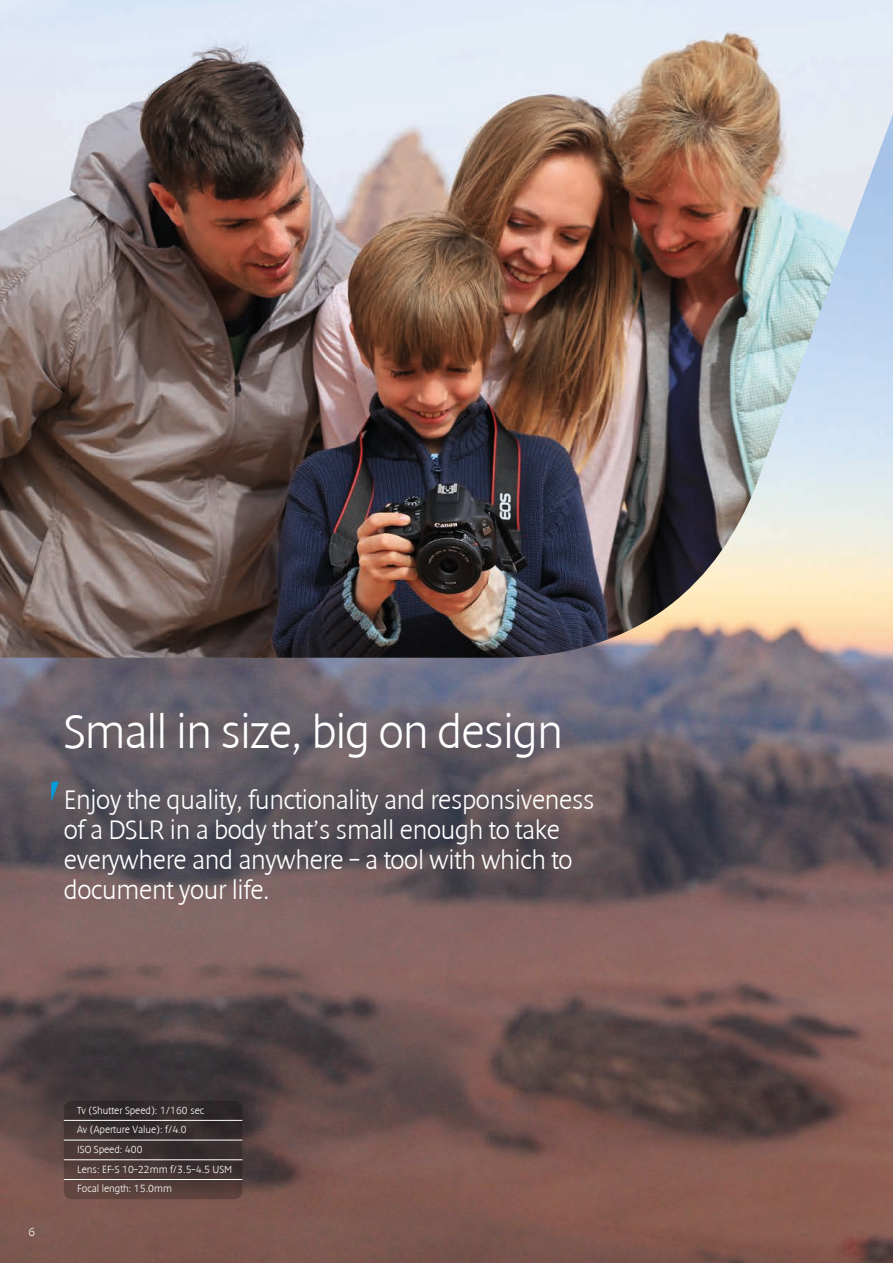
<style>
.page{position:relative;width:893px;height:1263px;background:#fff}
.page>*{position:absolute;margin:0;border:0;box-sizing:border-box;transform-origin:0 0}
.t1{font:300 48px "Denda New";letter-spacing:-.02em;color:#fff}
.t2{font:300 27px/30px "Denda New";letter-spacing:-.01em;color:#fff}
.t3{font:300 12px "Denda New";color:#fff}
.t4{font:300 10.5px/19.6px "Denda New";color:#fff}
</style>
<div class="page">
<img style="left:0;top:658px;width:893px;height:605px">
<img style="left:0;top:0;width:893px;height:658px">
<svg style="left:64px;top:1101px;width:178px;height:98px;background:#423433"></svg>
<hr style="left:64px;top:1120px;width:178px;height:1px;background:#fff">
<hr style="left:64px;top:1140px;width:178px;height:1px;background:#fff">
<hr style="left:64px;top:1159px;width:178px;height:1px;background:#fff">
<hr style="left:64px;top:1179px;width:178px;height:1px;background:#fff">
<svg style="left:51px;top:782px;width:8px;height:19px"></svg>
<h1 class="t1" style="left:64px;top:706px;width:501px">Small in size, big on design</h1>
<p class="t2" style="left:64px;top:785px;width:532px">Enjoy the quality, functionality and responsiveness of a DSLR in a body that’s small enough to take everywhere and anywhere – a tool with which to document your life.</p>
<p class="t3" style="left:29px;top:1225px;width:8px">6</p>
<p class="t4" style="left:77px;top:1100px;width:157px">Tv (Shutter Speed): 1/160 sec<br>Av (Aperture Value): f/4.0<br>ISO Speed: 400<br>Lens: EF-S 10–22mm f/3.5–4.5 USM<br>Focal length: 15.0mm</p>
</div>
